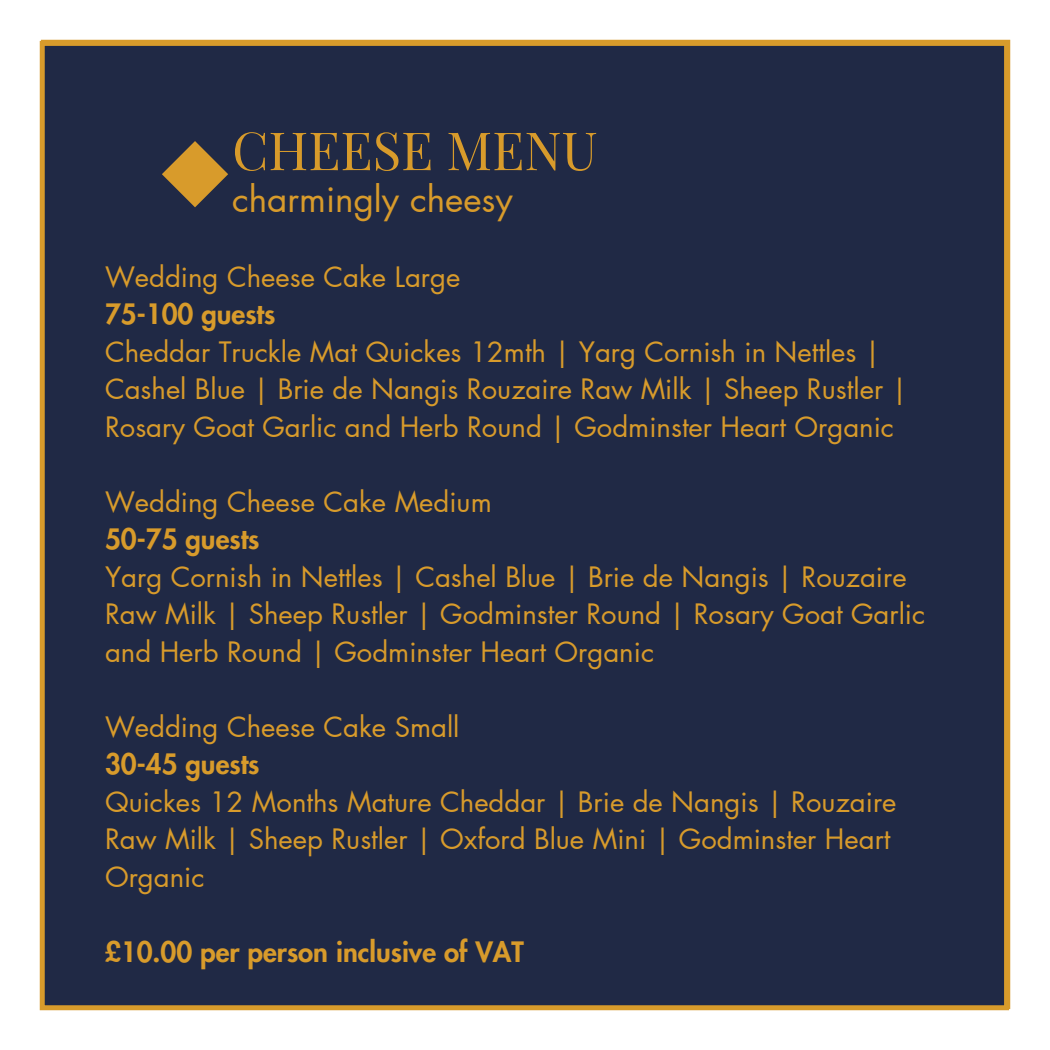
<style>
.page{position:relative;width:1050px;height:1050px;background:#fff}
.page>*{position:absolute;margin:0;border:0;box-sizing:border-box;transform-origin:0 0}
.t1{font:52.75px "Playfair Display SC";color:#d89b2b}
.t2{font:35px "Futura LT Pro";color:#d89b2b}
.t3{font:27.5px/37.5px "Futura LT Pro";color:#d89b2b}
.t4{font:800 27.5px "Futura LT Pro";color:#d89b2b}
</style>
<div class="page">
<div style="left:40px;top:41px;width:969px;height:969px;background:#202945"></div>
<svg style="left:162px;top:141px;width:67px;height:113px;background:#554a3d"></svg>
<h1 class="t1" style="left:232px;top:113px;width:367px">CHEESE MENU</h1>
<h2 class="t2" style="left:232px;top:184px;width:282px">charmingly cheesy</h2>
<p class="t3" style="left:105px;top:259px;width:357px">Wedding Cheese Cake Large</p>
<p class="t4" style="left:105px;top:302px;width:172px">75-100 guests</p>
<p class="t3" style="left:105px;top:334px;width:804px">Cheddar Truckle Mat Quickes 12mth | Yarg Cornish in Nettles |<br>Cashel Blue | Brie de Nangis Rouzaire Raw Milk | Sheep Rustler |<br>Rosary Goat Garlic and Herb Round | Godminster Heart Organic</p>
<p class="t3" style="left:105px;top:484px;width:388px">Wedding Cheese Cake Medium</p>
<p class="t4" style="left:105px;top:527px;width:156px">50-75 guests</p>
<p class="t3" style="left:105px;top:559px;width:822px">Yarg Cornish in Nettles | Cashel Blue | Brie de Nangis | Rouzaire<br>Raw Milk | Sheep Rustler | Godminster Round | Rosary Goat Garlic and Herb Round | Godminster Heart Organic</p>
<p class="t3" style="left:105px;top:709px;width:356px">Wedding Cheese Cake Small</p>
<p class="t4" style="left:105px;top:752px;width:156px">30-45 guests</p>
<p class="t3" style="left:105px;top:784px;width:793px">Quickes 12 Months Mature Cheddar | Brie de Nangis | Rouzaire<br>Raw Milk | Sheep Rustler | Oxford Blue Mini | Godminster Heart<br>Organic</p>
<h3 class="t4" style="left:105px;top:939px;width:420px">£10.00 per person inclusive of VAT</h3>
</div>
